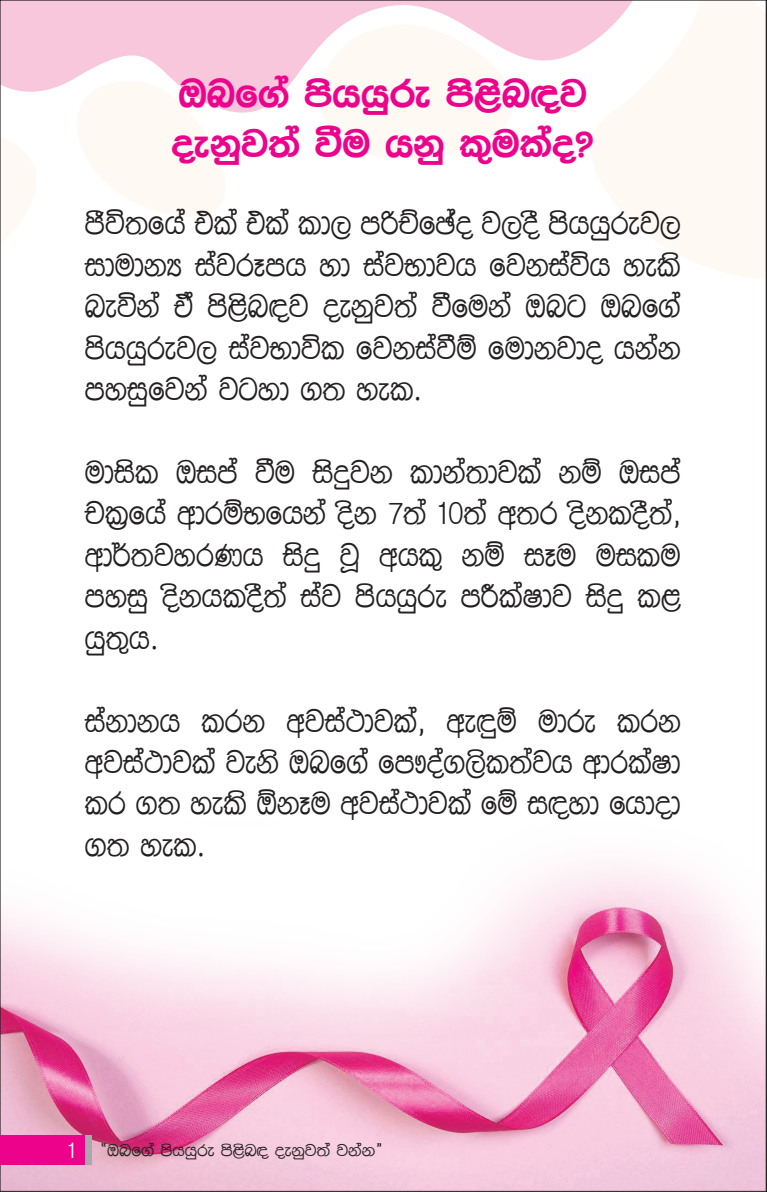
<style>
.page{position:relative;width:767px;height:1192px;background:#fff}
.page>*{position:absolute;margin:0;border:0;box-sizing:border-box;transform-origin:0 0}
.t1{font:42px/50.4px "FM Ganganeex";color:#ed028c}
.t2{font:34.5px/41.4px "FM Malithix";color:#231f20;scale:.89 1}
.t3{font:34.5px/41.4px "FM Malithix";color:#231f20;text-align:justify;scale:.88 1}
.t4{font:18px "FM Malithix";color:#231f20}
.s1{font-size:24px;color:#fff}
</style>
<div class="page">
<img style="left:2px;top:864px;width:621px;height:325px">
<svg style="left:334px;top:132px;width:163px;height:28px"></svg>
<svg style="left:78px;top:132px;width:147px;height:62px"></svg>
<svg style="left:591px;top:132px;width:32px;height:80px;fill:#fef9f3"></svg>
<svg style="left:2px;top:138px;width:34px;height:56px"></svg>
<svg style="left:2px;top:2px;width:621px;height:130px"></svg>
<svg style="left:2px;top:194px;width:222px;height:49px"></svg>
<svg style="left:623px;top:2px;width:141px;height:1187px"></svg>
<div style="left:0;top:1135px;width:85px;height:30px;background:#ed028c"></div>
<div style="left:85px;top:1135px;width:7px;height:30px;background:#a8a9ad"></div>
<p class="t1" style="left:172px;top:69px;width:424px">Tnf.a mshhqre ms&lt;sn|j oekqj;a ùu hkql=ulao@</p>
<p class="t2" style="left:85px;top:203px;width:692px">cSú;fha tla tla ld, mßÉfPao j,oSmshhqrej, idudkH iajrEmh yd iajNdjh fjkiaúh yels neúka ta ms&lt;sn|j oekqj;a ùfuka Tng Tnf.a mshhqrej, iajNdúl fjkiaùï fudkjdo hkak myiqfjka jgyd .; yel'</p>
<p class="t2" style="left:85px;top:451px;width:670px;text-align:justify">udisl Tima ùu isÿjk ldka;djla kï Tima pl%fha wdrïNfhka osk 7;a 10;a w;r oskloS;a" wd¾;jyrKh isÿ jQwhl= kï iEu uilu myiqoskhloS;a iaj mshhqre mÍlaIdj isÿ l&lt; hq;=h'</p>
<p class="t3" style="left:85px;top:700px;width:678px">iakdkh lrk wjia:djla" we`ÿï udre lrk wjia:djla jeksTnf.a fm!oa.,sl;ajh wdrlaId lr .; yels´kEu wjia:djla fï i`oyd fhdod .; yel'</p>
<p class="t4" style="left:68px;top:1141px;width:315px"><span class="s1">1</span> —Tnf.a mshhqre ms&lt;sn| oekqj;a jkak˜</p>
</div>
